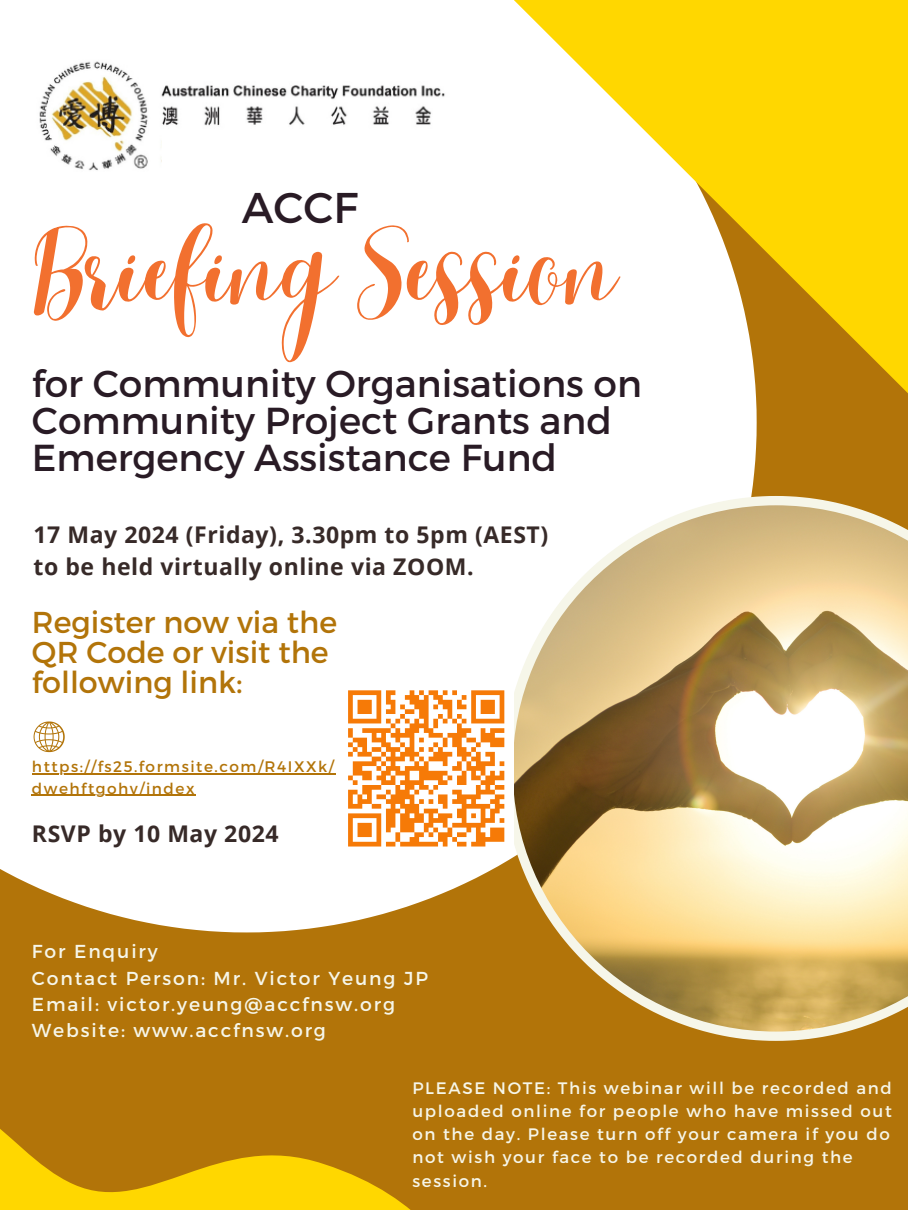
<style>
.page{position:relative;width:908px;height:1210px;background:#fff}
.page>*{position:absolute;margin:0;border:0;box-sizing:border-box;transform-origin:0 0}
.t1{font:300 83.02px "Best";color:#f2702f}
.t2{font:42.98px "Montserrat";color:#291b25}
.t3{font:37.52px/37.3px "Montserrat";color:#291b25}
.t4{font:30.17px/30.2px "Montserrat";color:#b27409}
.t5{font:700 23px/32px "Open Sans";letter-spacing:.025em;color:#372a28}
.t6{font:18.72px/26.1px "Montserrat";letter-spacing:.1em;color:#f6f6e9}
.t7{font:16.62px/23.1px "Montserrat";letter-spacing:.1em;color:#f6f6e9}
.t8{font:15.26px "Montserrat";letter-spacing:.1em;color:#b27409}
</style>
<div class="page">
<div style="left:0;top:0;width:907px;height:1210px;background:#b27409"></div>
<div style="left:0;top:0;width:513px;height:778px;background:#fff"></div>
<img style="left:512px;top:505px;width:395px;height:526px">
<svg style="left:513px;top:0;width:394px;height:554px;background:#f1d97c"></svg>
<svg style="left:0;top:778px;width:714px;height:432px"></svg>
<img style="left:0;top:58px;width:503px;height:117px">
<hr style="left:32px;top:773px;width:303px;height:1px;background:#b27409">
<hr style="left:32px;top:795px;width:164px;height:1px;background:#b27409">
<div style="left:338px;top:681px;width:175px;height:175px;background:#fff"></div>
<svg style="left:348px;top:690px;width:157px;height:157px"></svg>
<svg style="left:34px;top:721px;width:31px;height:31px"></svg>
<h4 class="t2" style="left:242px;top:180px;width:118px">ACCF</h4>
<h5 class="t1" style="left:34px;top:223px;width:586px">Briefing Session</h5>
<p class="t3" style="left:32px;top:363px;width:611px">for Community Organisations on<br>Community Project Grants and<br>Emergency Assistance Fund</p>
<p class="t5" style="left:34px;top:518px;width:516px">17 May 2024 (Friday), 3.30pm to 5pm (AEST) to be held virtually online via ZOOM.</p>
<p class="t4" style="left:32px;top:605px;width:306px">Register now via the<br>QR Code or visit the following link:</p>
<h1 class="t8" style="left:32px;top:757px;width:303px">https://fs25.formsite.com/R4IXXk/</h1>
<h3 class="t8" style="left:32px;top:778px;width:164px">dwehftgohv/index</h3>
<p class="t5" style="left:32px;top:817px;width:248px">RSVP by 10 May 2024</p>
<p class="t6" style="left:32px;top:937px;width:397px">For Enquiry<br>Contact Person: Mr. Victor Yeung JP<br>Email: victor.yeung@accfnsw.org<br>Website: www.accfnsw.org</p>
<h2 class="t7" style="left:412px;top:1075px;width:481px">PLEASE NOTE: This webinar will be recorded and uploaded online for people who have missed out on the day. Please turn off your camera if you do not wish your face to be recorded during the session.</h2>
</div>
